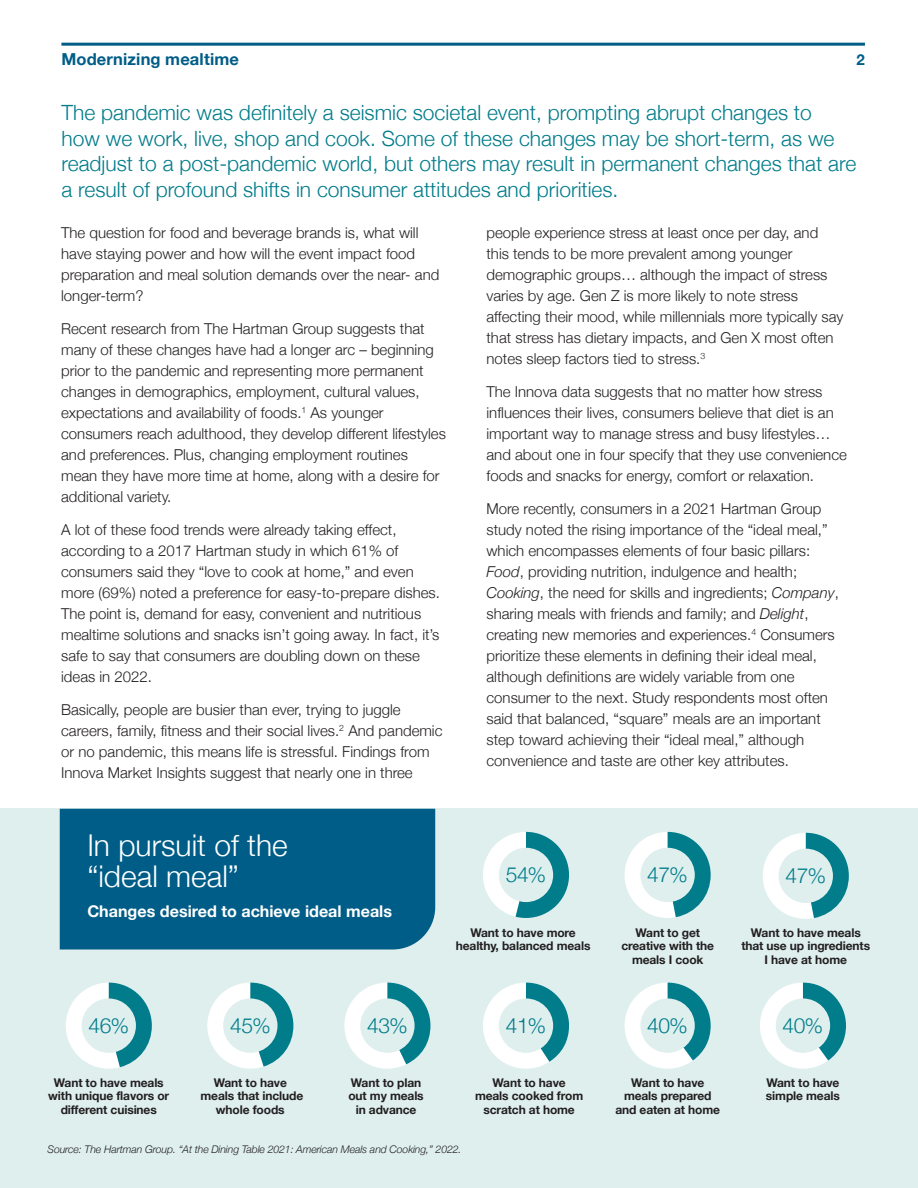
<style>
.page{position:relative;width:918px;height:1188px;background:#fff}
.page>*{position:absolute;margin:0;border:0;box-sizing:border-box;transform-origin:0 0}
.subhd-kim{font:300 30px/31.5px "Helvetica Neue";color:#fff}
.subhd-kim-2{font:300 21px/25.5px "Helvetica Neue";color:#007c8a}
.t1{font:700 16.5px "Helvetica Neue";letter-spacing:.01em;color:#005d87}
.subhd-kim-3{font:700 16.2px "Helvetica Neue";color:#fff}
.t2{font:300 15px/21px "Helvetica Neue";color:#231f20}
.t3{font:700 15px "Helvetica Neue";color:#005d87}
.subhd-kim-4{font:700 12px/13.5px "Helvetica Neue";letter-spacing:-.01em;color:#231f20;text-align:center}
.subhd-kim-5{font:italic 300 10.5px "Helvetica Neue";letter-spacing:-.01em;color:#231f20}
.t4{font:10.5px "Helvetica Neue";color:#231f20}
.s1{font-style:italic}
</style>
<div class="page">
<hr style="left:61px;top:43px;width:804px;height:3px;background:#005d87">
<div style="left:0;top:809px;width:918px;height:379px;background:#deefee"></div>
<div style="left:60px;top:809px;width:375px;height:141px;background:#005d87"></div>
<svg style="left:483px;top:832px;width:86px;height:86px"></svg>
<svg style="left:624px;top:832px;width:87px;height:86px"></svg>
<svg style="left:763px;top:833px;width:86px;height:86px"></svg>
<svg style="left:66px;top:983px;width:86px;height:86px"></svg>
<svg style="left:207px;top:983px;width:86px;height:86px"></svg>
<svg style="left:344px;top:983px;width:86px;height:86px"></svg>
<svg style="left:483px;top:983px;width:86px;height:86px"></svg>
<svg style="left:624px;top:983px;width:87px;height:86px"></svg>
<svg style="left:760px;top:983px;width:86px;height:86px"></svg>
<div style="left:499px;top:848px;width:54px;height:54px;background:#deefee;border-radius:50%"></div>
<div style="left:779px;top:849px;width:54px;height:54px;background:#deefee;border-radius:50%"></div>
<div style="left:82px;top:998px;width:54px;height:55px;background:#deefee;border-radius:50%"></div>
<div style="left:223px;top:998px;width:55px;height:55px;background:#deefee;border-radius:50%"></div>
<div style="left:360px;top:998px;width:55px;height:55px;background:#deefee;border-radius:50%"></div>
<div style="left:499px;top:998px;width:54px;height:55px;background:#deefee;border-radius:50%"></div>
<div style="left:640px;top:998px;width:55px;height:55px;background:#deefee;border-radius:50%"></div>
<div style="left:776px;top:998px;width:54px;height:55px;background:#deefee;border-radius:50%"></div>
<div style="left:640px;top:848px;width:55px;height:54px;background:#deefee;border-radius:50%"></div>
<p class="t1" style="left:61px;top:46px;width:179px">Modernizing mealtime</p>
<p class="t3" style="left:857px;top:48px;width:10px">2</p>
<p class="subhd-kim-2" style="left:62px;top:99px;width:796px">The pandemic was definitely a seismic societal event, prompting abrupt changes to<br>how we work, live, shop and cook. Some of these changes may be short-term, as we readjust to a post-pandemic world, but others may result in permanent changes that are a result of profound shifts in consumer attitudes and priorities.</p>
<p class="t2" style="left:61px;top:221px;width:380px">The question for food and beverage brands is, what will have staying power and how will the event impact food preparation and meal solution demands over the near- and longer-term?</p>
<p class="t2" style="left:61px;top:317px;width:386px">Recent research from The Hartman Group suggests that many of these changes have had a longer arc – beginning prior to the pandemic and representing more permanent changes in demographics, employment, cultural values, expectations and availability of foods.<sup>1</sup> As younger consumers reach adulthood, they develop different lifestyles and preferences. Plus, changing employment routines mean they have more time at home, along with a desire for additional variety.</p>
<p class="t2" style="left:61px;top:518px;width:380px">A lot of these food trends were already taking effect, according to a 2017 Hartman study in which 61% of consumers said they “love to cook at home,” and even more (69%) noted a preference for easy-to-prepare dishes.<br>The point is, demand for easy, convenient and nutritious mealtime solutions and snacks isn’t going away. In fact, it’s safe to say that consumers are doubling down on these ideas in 2022.</p>
<p class="t2" style="left:61px;top:698px;width:383px">Basically, people are busier than ever, trying to juggle careers, family, fitness and their social lives.<sup>2</sup> And pandemic or no pandemic, this means life is stressful. Findings from Innova Market Insights suggest that nearly one in three</p>
<p class="t2" style="left:487px;top:221px;width:359px">people experience stress at least once per day, and this tends to be more prevalent among younger demographic groups… although the impact of stress varies by age. Gen Z is more likely to note stress affecting their mood, while millennials more typically say that stress has dietary impacts, and Gen X most often notes sleep factors tied to stress.<sup>3</sup></p>
<p class="t2" style="left:487px;top:380px;width:362px">The Innova data suggests that no matter how stress influences their lives, consumers believe that diet is an important way to manage stress and busy lifestyles… and about one in four specify that they use convenience foods and snacks for energy, comfort or relaxation.</p>
<p class="t2" style="left:487px;top:497px;width:354px">More recently, consumers in a 2021 Hartman Group study noted the rising importance of the “ideal meal,” which encompasses elements of four basic pillars:<br><span class="s1">Food</span>, providing nutrition, indulgence and health; <span class="s1">Cooking</span>, the need for skills and ingredients; <span class="s1">Company</span>, sharing meals with friends and family; and <span class="s1">Delight</span>, creating new memories and experiences.<sup>4</sup> Consumers prioritize these elements in defining their ideal meal, although definitions are widely variable from one consumer to the next. Study respondents most often said that balanced, “square” meals are an important step toward achieving their “ideal meal,” although convenience and taste are other key attributes.</p>
<p class="subhd-kim" style="left:87px;top:827px;width:202px">In pursuit of the “ideal meal”</p>
<p class="subhd-kim-3" style="left:87px;top:899px;width:306px">Changes desired to achieve ideal meals</p>
<p class="subhd-kim-2" style="left:506px;top:860px;width:42px">54%</p>
<p class="subhd-kim-2" style="left:785px;top:861px;width:42px">47%</p>
<p class="subhd-kim-2" style="left:647px;top:860px;width:42px">47%</p>
<p class="subhd-kim-4" style="left:456px;top:926px;width:136px">Want to have more healthy, balanced meals</p>
<p class="subhd-kim-4" style="left:621px;top:926px;width:94px">Want to get creative with the meals I cook</p>
<p class="subhd-kim-4" style="left:741px;top:926px;width:130px">Want to have meals that use up ingredients<br>I have at home</p>
<p class="subhd-kim-2" style="left:88px;top:1011px;width:42px">46%</p>
<p class="subhd-kim-2" style="left:230px;top:1011px;width:42px">45%</p>
<p class="subhd-kim-2" style="left:367px;top:1011px;width:42px">43%</p>
<p class="subhd-kim-2" style="left:506px;top:1011px;width:42px">41%</p>
<p class="subhd-kim-2" style="left:647px;top:1011px;width:42px">40%</p>
<p class="subhd-kim-2" style="left:783px;top:1011px;width:42px">40%</p>
<p class="subhd-kim-4" style="left:48px;top:1076px;width:123px">Want to have meals with unique flavors or different cuisines</p>
<p class="subhd-kim-5" style="left:48px;top:1141px;width:415px">Source: The Hartman Group. “At the Dining Table 2021: American Meals and Cooking,” 2022.</p>
<p class="subhd-kim-4" style="left:201px;top:1076px;width:104px">Want to have meals that include whole foods</p>
<p class="subhd-kim-4" style="left:348px;top:1076px;width:77px">Want to plan out my meals in advance</p>
<p class="subhd-kim-4" style="left:475px;top:1076px;width:110px">Want to have meals cooked from scratch at home</p>
<p class="subhd-kim-4" style="left:615px;top:1076px;width:106px">Want to have meals prepared and eaten at home</p>
<p class="subhd-kim-4" style="left:766px;top:1076px;width:75px;text-align:left">Want to have simple meals</p>
<p class="t4" style="left:60px;top:1136px;width:227px">© 2022 Cargill, Incorporated. All rights reserved.</p>
</div>
